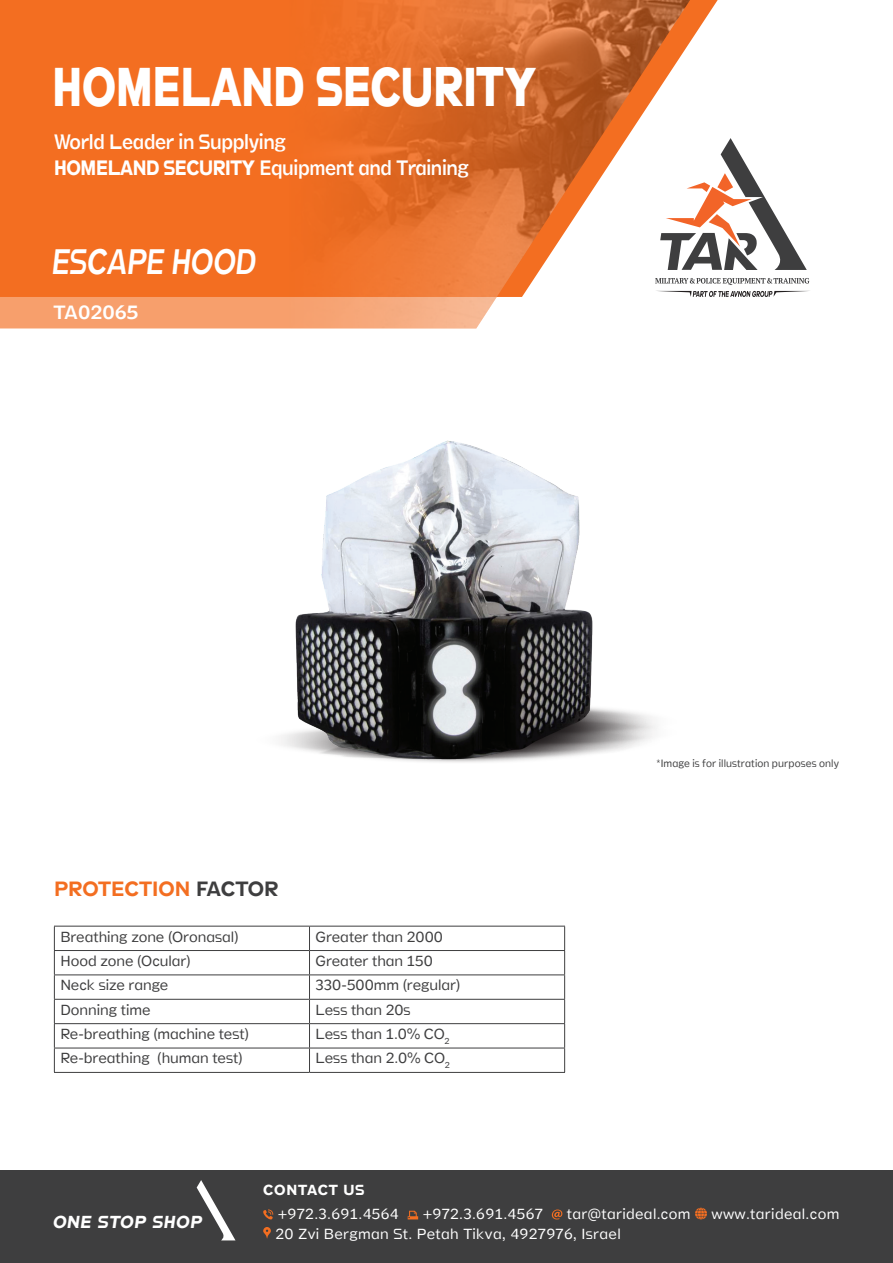
<style>
.page{position:relative;width:893px;height:1263px;background:#fff}
.page>*{position:absolute;margin:0;border:0;box-sizing:border-box;transform-origin:0 0}
.t1{font:800 55.5px "Stamen";color:#fff;scale:.8 1}
.t2{font:italic 300 36px "Stamen";color:#fff;scale:.8 1}
.t3{font:300 21.15px/25.5px "Stamen";letter-spacing:-.02em;color:#fff;scale:.89 1}
.t4{font:21px "Stamen";color:#f36e21}
.t5{font:300 19.5px "Stamen";color:#fff}
.t6{font:italic 700 17.7px "Stamen";letter-spacing:.05em;color:#fff}
.t7{font:200 14.85px "Stamen";letter-spacing:-.005em;color:#3e3e3f}
.t8{font:200 14.85px/19.5px "Stamen";letter-spacing:.02em;color:#fff}
.t9{font:700 14.85px "Stamen";letter-spacing:.05em;color:#fff}
.t10{font:200 10.8px "Stamen";letter-spacing:.01em;color:#3e3e3f;scale:.94 1}
.t11{font:200 8.7px "Stamen";color:#3e3e3f}
.s1{font-weight:700}
.s2{color:#3e3e3f}
</style>
<div class="page">
<div style="left:0;top:1170px;width:893px;height:93px;background:#3e3e3f"></div>
<svg style="left:263px;top:1209px;width:10px;height:10px"></svg>
<svg style="left:408px;top:1211px;width:10px;height:8px"></svg>
<svg style="left:552px;top:1209px;width:10px;height:10px"></svg>
<svg style="left:695px;top:1208px;width:12px;height:11px"></svg>
<svg style="left:263px;top:1227px;width:8px;height:12px"></svg>
<svg style="left:197px;top:1180px;width:38px;height:60px"></svg>
<svg style="left:0;top:0;width:698px;height:328px;background:#f37329"></svg>
<img style="left:247px;top:0;width:446px;height:328px">
<svg style="left:655px;top:278px;width:154px;height:7px"></svg>
<svg style="left:660px;top:138px;width:147px;height:132px"></svg>
<svg style="left:655px;top:291px;width:153px;height:6px"></svg>
<img style="left:284px;top:440px;width:373px;height:323px">
<hr style="left:54px;top:926px;width:255px;height:1px;background:#3e3e3f">
<hr style="left:309px;top:926px;width:256px;height:1px;background:#3e3e3f">
<hr style="left:54px;top:950px;width:255px;height:1px;background:#3e3e3f">
<hr style="left:309px;top:950px;width:256px;height:1px;background:#3e3e3f">
<hr style="left:54px;top:974px;width:255px;height:1px;background:#3e3e3f">
<hr style="left:309px;top:974px;width:256px;height:1px;background:#3e3e3f">
<hr style="left:54px;top:999px;width:255px;height:1px;background:#3e3e3f">
<hr style="left:309px;top:999px;width:256px;height:1px;background:#3e3e3f">
<hr style="left:54px;top:1023px;width:255px;height:1px;background:#3e3e3f">
<hr style="left:309px;top:1023px;width:256px;height:1px;background:#3e3e3f">
<hr style="left:54px;top:1048px;width:255px;height:1px;background:#3e3e3f">
<svg style="left:54px;top:926px;width:1px;height:146px"></svg>
<hr style="left:309px;top:1048px;width:256px;height:1px;background:#3e3e3f">
<svg style="left:309px;top:926px;width:1px;height:146px"></svg>
<svg style="left:564px;top:926px;width:1px;height:146px"></svg>
<hr style="left:54px;top:1072px;width:255px;height:1px;background:#3e3e3f">
<hr style="left:309px;top:1072px;width:256px;height:1px;background:#3e3e3f">
<h1 class="t1" style="left:53px;top:43px;width:606px">HOMELAND SECURITY</h1>
<h3 class="t3" style="left:54px;top:129px;width:468px">World Leader in Supplying<br><span class="s1">HOMELAND SECURITY</span> Equipment and Training</h3>
<h2 class="t2" style="left:53px;top:233px;width:257px">ESCAPE HOOD</h2>
<h3 class="t5" style="left:54px;top:297px;width:87px">TA02065</h3>
<h3 class="t4" style="left:54px;top:872px;width:226px">PROTECTION <span class="s2">FACTOR</span></h3>
<p class="t7" style="left:60px;top:927px;width:180px">Breathing zone (Oronasal)</p>
<p class="t7" style="left:315px;top:927px;width:129px">Greater than 2000</p>
<p class="t7" style="left:60px;top:951px;width:132px">Hood zone (Ocular)</p>
<p class="t7" style="left:315px;top:951px;width:119px">Greater than 150</p>
<p class="t7" style="left:60px;top:976px;width:109px">Neck size range</p>
<p class="t7" style="left:315px;top:976px;width:146px">330-500mm (regular(</p>
<p class="t7" style="left:60px;top:1000px;width:92px">Donning time</p>
<p class="t7" style="left:315px;top:1000px;width:97px">Less than 20s</p>
<p class="t7" style="left:60px;top:1024px;width:190px">Re-breathing (machine test)</p>
<p class="t7" style="left:315px;top:1024px;width:131px">Less than 1.0% CO</p>
<p class="t11" style="left:444px;top:1035px;width:7px">2</p>
<p class="t7" style="left:60px;top:1049px;width:91px">Re-breathing</p>
<p class="t7" style="left:157px;top:1049px;width:87px">(human test)</p>
<p class="t7" style="left:315px;top:1049px;width:131px">Less than 2.0% CO</p>
<p class="t11" style="left:445px;top:1060px;width:7px">2</p>
<p class="t9" style="left:263px;top:1178px;width:102px">CONTACT US</p>
<p class="t10" style="left:656px;top:756px;width:196px">*Image is for illustration purposes only</p>
<p class="t6" style="left:53px;top:1210px;width:150px">ONE STOP SHOP</p>
<p class="t8" style="left:567px;top:1205px;width:125px">tar@tarideal.com</p>
<p class="t8" style="left:275px;top:1205px;width:347px">+972.3.691.4564<br>20 Zvi Bergman St. Petah Tikva, 4927976, Israel</p>
<p class="t8" style="left:423px;top:1205px;width:122px">+972.3.691.4567</p>
<p class="t8" style="left:711px;top:1205px;width:129px">www.tarideal.com</p>
</div>
